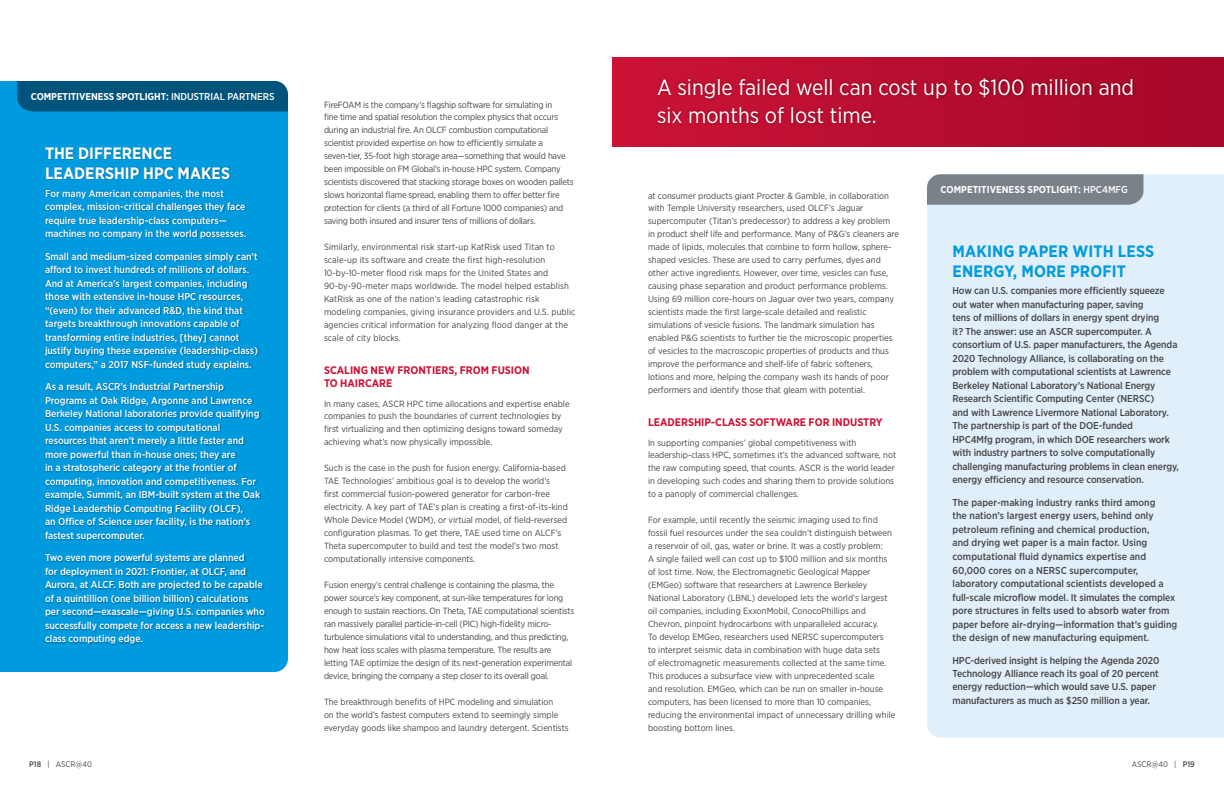
<style>
.page{position:relative;width:1224px;height:792px;background:#fff}
.page>*{position:absolute;margin:0;border:0;box-sizing:border-box;transform-origin:0 0}
.t1{font:22px/28px "Gotham Narrow";color:#fff}
.t2{font:700 16.5px/19.5px "Gotham Narrow";letter-spacing:.01em;color:#009bdf}
.t3{font:700 16.5px/19.5px "Gotham Narrow";color:#fff}
.t4{font:700 11px/13px "Gotham Narrow";color:#ce1337}
.t5{font:500 10px/13.5px "Gotham Narrow";color:#fff}
.t6{font:500 10px/13.5px "Gotham Narrow";letter-spacing:-.01em;color:#464547}
.t7{font:700 10px "Gotham Narrow";letter-spacing:-.01em;color:#fff}
.t8{font:9px/13px "Gotham Narrow";color:#464547}
.t9{font:9px/13px "Gotham Narrow";letter-spacing:-.02em;color:#464547}
.t10{font:8px "Gotham Narrow";color:#464547}
.s1{font-weight:500}
</style>
<div class="page">
<div style="left:0;top:81px;width:288px;height:591px;background:#009bdf"></div>
<div style="left:17px;top:81px;width:271px;height:30px;background:#00537a"></div>
<div style="left:927px;top:174px;width:297px;height:564px;background:#e1effa"></div>
<svg style="left:927px;top:174px;width:216px;height:31px;background:#7c848c"></svg>
<div style="left:612px;top:58px;width:612px;height:88px;background:linear-gradient(to right,#cb1336,#a60829)"></div>
<div style="left:655px;top:75px;width:481px;height:52px;background:#000;opacity:.35"></div>
<div style="left:44px;top:147px;width:222px;height:499px;background:#000;opacity:.35"></div>
<p class="t7" style="left:31px;top:90px;width:245px">COMPETITIVENESS SPOTLIGHT: <span class="s1">INDUSTRIAL PARTNERS</span></p>
<h2 class="t3" style="left:45px;top:144px;width:187px">THE DIFFERENCE<br>LEADERSHIP HPC MAKES</h2>
<p class="t5" style="left:45px;top:187px;width:203px">For many American companies, the most complex, mission-critical challenges they face require true leadership-class computers— machines no company in the world possesses.</p>
<p class="t5" style="left:45px;top:250px;width:214px">Small and medium-sized companies simply can’t afford to invest hundreds of millions of dollars.<br>And at America’s largest companies, including those with extensive in-house HPC resources, “(even) for their advanced R&amp;D, the kind that targets breakthrough innovations capable of transforming entire industries, [they] cannot justify buying these expensive (leadership-class) computers,” a 2017 NSF-funded study explains.</p>
<p class="t5" style="left:45px;top:380px;width:217px">As a result, ASCR’s Industrial Partnership Programs at Oak Ridge, Argonne and Lawrence Berkeley National laboratories provide qualifying U.S. companies access to computational resources that aren’t merely a little faster and more powerful than in-house ones; they are<br>in a stratospheric category at the frontier of computing, innovation and competitiveness. For example, Summit, an IBM-built system at the Oak Ridge Leadership Computing Facility (OLCF),<br>an Office of Science user facility, is the nation’s fastest supercomputer.</p>
<p class="t5" style="left:45px;top:551px;width:221px">Two even more powerful systems are planned<br>for deployment in 2021: Frontier, at OLCF, and Aurora, at ALCF. Both are projected to be capable of a quintillion (one billion billion) calculations per second—exascale—giving U.S. companies who successfully compete for access a new leadership&shy;class computing edge.</p>
<p class="t9" style="left:324px;top:98px;width:251px">FireFOAM is the company’s flagship software for simulating in<br>fine time and spatial resolution the complex physics that occurs during an industrial fire. An OLCF combustion computational scientist provided expertise on how to efficiently simulate a seven-tier, 35-foot high storage area—something that would have been impossible on FM Global’s in-house HPC system. Company scientists discovered that stacking storage boxes on wooden pallets slows horizontal flame spread, enabling them to offer better fire protection for clients (a third of all Fortune 1000 companies) and saving both insured and insurer tens of millions of dollars.</p>
<p class="t8" style="left:324px;top:241px;width:253px">Similarly, environmental risk start-up KatRisk used Titan to scale-up its software and create the first high-resolution 10-by-10-meter flood risk maps for the United States and 90-by-90-meter maps worldwide. The model helped establish KatRisk as one of the nation’s leading catastrophic risk modeling companies, giving insurance providers and U.S. public agencies critical information for analyzing flood danger at the scale of city blocks.</p>
<p class="t4" style="left:324px;top:364px;width:207px">SCALING NEW FRONTIERS, FROM FUSION<br>TO HAIRCARE</p>
<p class="t8" style="left:324px;top:397px;width:247px">In many cases, ASCR HPC time allocations and expertise enable companies to push the boundaries of current technologies by first virtualizing and then optimizing designs toward someday achieving what’s now physically impossible.</p>
<p class="t8" style="left:324px;top:462px;width:245px">Such is the case in the push for fusion energy. California-based TAE Technologies’ ambitious goal is to develop the world’s<br>first commercial fusion-powered generator for carbon-free electricity. A key part of TAE’s plan is creating a first-of-its-kind Whole Device Model (WDM), or virtual model, of field-reversed configuration plasmas. To get there, TAE used time on ALCF’s Theta supercomputer to build and test the model’s two most computationally intensive components.</p>
<p class="t9" style="left:324px;top:579px;width:252px">Fusion energy’s central challenge is containing the plasma, the power source’s key component, at sun-like temperatures for long enough to sustain reactions. On Theta, TAE computational scientists ran massively parallel particle-in-cell (PIC) high-fidelity micro&shy;turbulence simulations vital to understanding, and thus predicting, how heat loss scales with plasma temperature. The results are letting TAE optimize the design of its next-generation experimental device, bringing the company a step closer to its overall goal.</p>
<p class="t8" style="left:324px;top:696px;width:246px">The breakthrough benefits of HPC modeling and simulation<br>on the world’s fastest computers extend to seemingly simple everyday goods like shampoo and laundry detergent. Scientists</p>
<h1 class="t1" style="left:657px;top:72px;width:479px">A single failed well can cost up to $100 million and six months of lost time.</h1>
<p class="t8" style="left:648px;top:189px;width:253px">at consumer products giant Procter &amp; Gamble, in collaboration with Temple University researchers, used OLCF’s Jaguar supercomputer (Titan’s predecessor) to address a key problem in product shelf life and performance. Many of P&amp;G’s cleaners are made of lipids, molecules that combine to form hollow, sphere&shy;shaped vesicles. These are used to carry perfumes, dyes and other active ingredients. However, over time, vesicles can fuse, causing phase separation and product performance problems.<br>Using 69 million core-hours on Jaguar over two years, company scientists made the first large-scale detailed and realistic simulations of vesicle fusions. The landmark simulation has enabled P&amp;G scientists to further tie the microscopic properties of vesicles to the macroscopic properties of products and thus improve the performance and shelf-life of fabric softeners, lotions and more, helping the company wash its hands of poor performers and identify those that gleam with potential.</p>
<p class="t4" style="left:648px;top:416px;width:236px">LEADERSHIP-CLASS SOFTWARE FOR INDUSTRY</p>
<p class="t8" style="left:648px;top:436px;width:250px">In supporting companies’ global competitiveness with leadership-class HPC, sometimes it’s the advanced software, not the raw computing speed, that counts. ASCR is the world leader in developing such codes and sharing them to provide solutions to a panoply of commercial challenges.</p>
<p class="t8" style="left:648px;top:514px;width:249px">For example, until recently the seismic imaging used to find fossil fuel resources under the sea couldn’t distinguish between a reservoir of oil, gas, water or brine. It was a costly problem:<br>A single failed well can cost up to $100 million and six months of lost time. Now, the Electromagnetic Geological Mapper (EMGeo) software that researchers at Lawrence Berkeley National Laboratory (LBNL) developed lets the world’s largest oil companies, including ExxonMobil, ConocoPhillips and Chevron, pinpoint hydrocarbons with unparalleled accuracy.<br>To develop EMGeo, researchers used NERSC supercomputers<br>to interpret seismic data in combination with huge data sets<br>of electromagnetic measurements collected at the same time.<br>This produces a subsurface view with unprecedented scale<br>and resolution. EMGeo, which can be run on smaller in-house computers, has been licensed to more than 10 companies, reducing the environmental impact of unnecessary drilling while boosting bottom lines.</p>
<p class="t7" style="left:940px;top:183px;width:189px">COMPETITIVENESS SPOTLIGHT: <span class="s1">HPC4MFG</span></p>
<h2 class="t2" style="left:952px;top:241px;width:203px">MAKING PAPER WITH LESS<br>ENERGY, MORE PROFIT</h2>
<p class="t6" style="left:952px;top:284px;width:228px">How can U.S. companies more efficiently squeeze out water when manufacturing paper, saving<br>tens of millions of dollars in energy spent drying<br>it? The answer: use an ASCR supercomputer. A consortium of U.S. paper manufacturers, the Agenda 2020 Technology Alliance, is collaborating on the problem with computational scientists at Lawrence Berkeley National Laboratory’s National Energy Research Scientific Computing Center (NERSC)<br>and with Lawrence Livermore National Laboratory.<br>The partnership is part of the DOE-funded<br>HPC4Mfg program, in which DOE researchers work with industry partners to solve computationally challenging manufacturing problems in clean energy, energy efficiency and resource conservation.</p>
<p class="t6" style="left:952px;top:496px;width:226px">The paper-making industry ranks third among<br>the nation’s largest energy users, behind only petroleum refining and chemical production,<br>and drying wet paper is a main factor. Using computational fluid dynamics expertise and 60,000 cores on a NERSC supercomputer, laboratory computational scientists developed a full-scale microflow model. It simulates the complex pore structures in felts used to absorb water from paper before air-drying—information that’s guiding the design of new manufacturing equipment.</p>
<p class="t6" style="left:952px;top:653px;width:208px">HPC-derived insight is helping the Agenda 2020<br>Technology Alliance reach its goal of 20 percent energy reduction—which would save U.S. paper manufacturers as much as $250 million a year.</p>
<p class="t10" style="left:29px;top:759px;width:64px"><span class="s1">P18</span> | ASCR@40</p>
<p class="t10" style="left:1132px;top:759px;width:64px">ASCR@40 | <span class="s1">P19</span></p>
</div>
